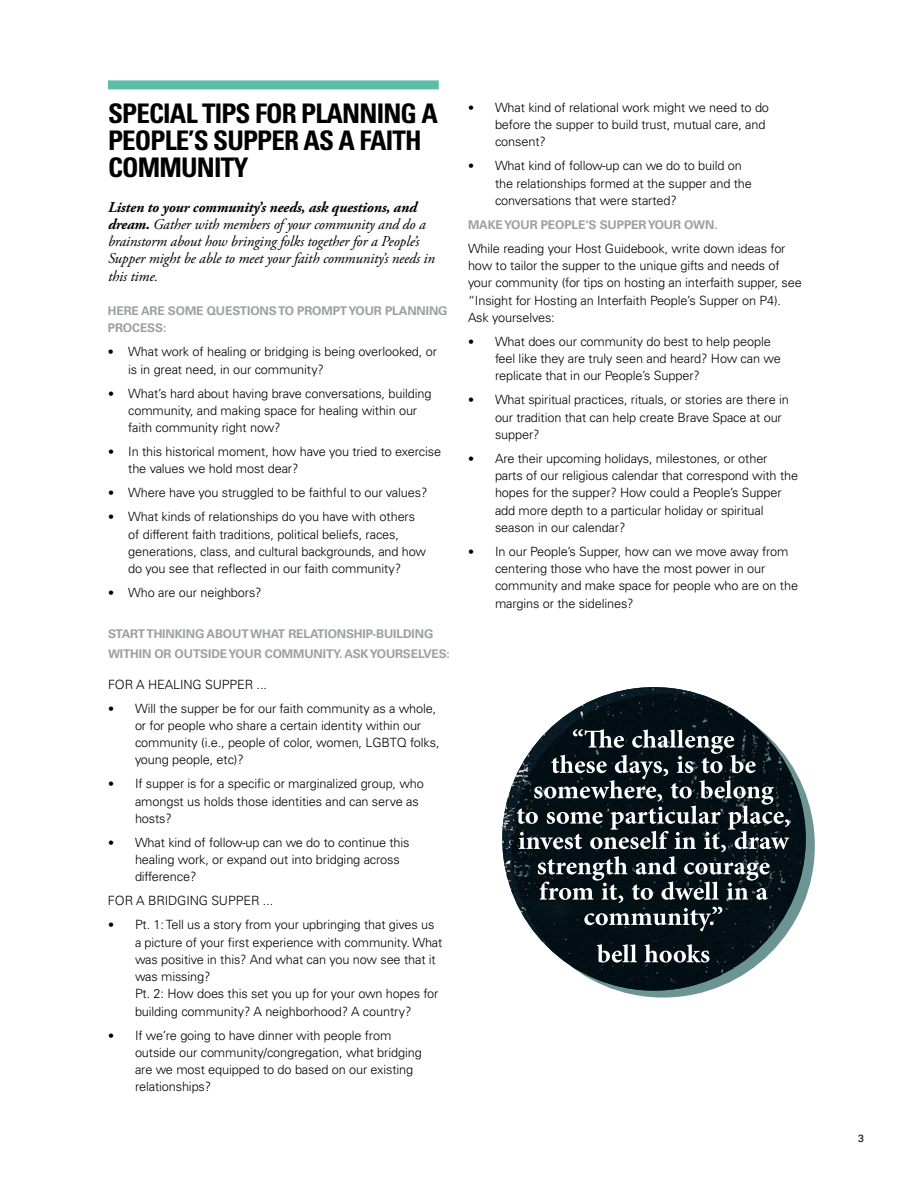
<style>
.page{position:relative;width:918px;height:1188px;background:#fff}
.page>*{position:absolute;margin:0;border:0;box-sizing:border-box;transform-origin:0 0}
.t1{font:700 condensed 27px/27px "Univers";letter-spacing:-.03em;color:#000}
.t2{font:italic 15px/17.2px "Adobe Garamond Pro";letter-spacing:-.01em;color:#000}
.t3{font:300 12.75px/17.2px "Univers";letter-spacing:-.01em;color:#000}
.t4{font:700 12px/17.2px "Univers";letter-spacing:-.01em;color:#9d9fa2}
.t5{font:10.5px "Univers";color:#000}
.s1{font-weight:700}
.s2{font-size:12px}
</style>
<div class="page">
<div style="left:108px;top:80px;width:331px;height:9px;background:#5cbda8"></div>
<img style="left:502px;top:687px;width:304px;height:304px;border-radius:152px">
<svg style="left:511px;top:694px;width:304px;height:304px;background:#18292d"></svg>
<svg style="left:597px;top:944px;width:112px;height:19px"></svg>
<svg style="left:517px;top:729px;width:273px;height:202px;background:#3b4549"></svg>
<h1 class="t1" style="left:108px;top:100px;width:331px">SPECIAL TIPS FOR PLANNING A<br>PEOPLE’S SUPPER AS A FAITH<br>COMMUNITY</h1>
<p class="t2" style="left:108px;top:199px;width:329px"><span class="s1">Listen to your community’s needs, ask questions, and dream.</span> Gather with members of your community and do a brainstorm about how bringing folks together for a People’s Supper might be able to meet your faith community’s needs in this time.</p>
<p class="t4" style="left:108px;top:302px;width:341px">HERE ARE SOME QUESTIONS TO PROMPT YOUR PLANNING<br>PROCESS:</p>
<p class="t3" style="left:128px;top:343px;width:310px;text-indent:-20px"><span class="s2">•</span> What work of healing or bridging is being overlooked, or is in great need, in our community?</p>
<p class="t3" style="left:128px;top:385px;width:305px;text-indent:-20px"><span class="s2">•</span> What’s hard about having brave conversations, building community, and making space for healing within our faith community right now?</p>
<p class="t3" style="left:128px;top:443px;width:315px;text-indent:-20px"><span class="s2">•</span> In this historical moment, how have you tried to exercise the values we hold most dear?</p>
<p class="t3" style="left:108px;top:484px;width:321px"><span class="s2">•</span> Where have you struggled to be faithful to our values?</p>
<p class="t3" style="left:128px;top:508px;width:300px;text-indent:-20px"><span class="s2">•</span> What kinds of relationships do you have with others of different faith traditions, political beliefs, races, generations, class, and cultural backgrounds, and how do you see that reflected in our faith community?</p>
<p class="t3" style="left:108px;top:584px;width:155px"><span class="s2">•</span> Who are our neighbors?</p>
<p class="t4" style="left:108px;top:625px;width:343px;line-height:19.5px">START THINKING ABOUT WHAT RELATIONSHIP-BUILDING<br>WITHIN OR OUTSIDE YOUR COMMUNITY. ASK YOURSELVES:</p>
<p class="t3" style="left:108px;top:676px;width:160px">FOR A HEALING SUPPER ...</p>
<p class="t3" style="left:135px;top:700px;width:306px;text-indent:-27px"><span class="s2">•</span> Will the supper be for our faith community as a whole, or for people who share a certain identity within our community (i.e., people of color, women, LGBTQ folks, young people, etc)?</p>
<p class="t3" style="left:135px;top:775px;width:291px;text-indent:-27px"><span class="s2">•</span> If supper is for a specific or marginalized group, who amongst us holds those identities and can serve as hosts?</p>
<p class="t3" style="left:135px;top:834px;width:276px;text-indent:-27px"><span class="s2">•</span> What kind of follow-up can we do to continue this healing work, or expand out into bridging across difference?</p>
<p class="t3" style="left:108px;top:892px;width:167px">FOR A BRIDGING SUPPER ...</p>
<p class="t3" style="left:135px;top:916px;width:309px;text-indent:-27px"><span class="s2">•</span> Pt. 1: Tell us a story from your upbringing that gives us a picture of your first experience with community. What was positive in this? And what can you now see that it was missing?<br>Pt. 2: How does this set you up for your own hopes for building community? A neighborhood? A country?</p>
<p class="t3" style="left:135px;top:1027px;width:288px;text-indent:-27px"><span class="s2">•</span> If we’re going to have dinner with people from outside our community/congregation, what bridging are we most equipped to do based on our existing relationships?</p>
<p class="t3" style="left:495px;top:99px;width:276px;text-indent:-27px"><span class="s2">•</span> What kind of relational work might we need to do before the supper to build trust, mutual care, and consent?</p>
<p class="t3" style="left:495px;top:157px;width:258px;text-indent:-27px"><span class="s2">•</span> What kind of follow-up can we do to build on the relationships formed at the supper and the conversations that were started?</p>
<p class="t4" style="left:468px;top:216px;width:251px">MAKE YOUR PEOPLE’S SUPPER YOUR OWN.</p>
<p class="t3" style="left:468px;top:240px;width:335px">While reading your Host Guidebook, write down ideas for how to tailor the supper to the unique gifts and needs of your community (for tips on hosting an interfaith supper, see “Insight for Hosting an Interfaith People’s Supper on P4).<br>Ask yourselves:</p>
<p class="t3" style="left:495px;top:333px;width:287px;text-indent:-27px"><span class="s2">•</span> What does our community do best to help people feel like they are truly seen and heard? How can we replicate that in our People’s Supper?</p>
<p class="t3" style="left:495px;top:391px;width:295px;text-indent:-27px"><span class="s2">•</span> What spiritual practices, rituals, or stories are there in our tradition that can help create Brave Space at our supper?</p>
<p class="t3" style="left:495px;top:450px;width:305px;text-indent:-27px"><span class="s2">•</span> Are their upcoming holidays, milestones, or other parts of our religious calendar that correspond with the hopes for the supper? How could a People’s Supper add more depth to a particular holiday or spiritual season in our calendar?</p>
<p class="t3" style="left:495px;top:543px;width:305px;text-indent:-27px"><span class="s2">•</span> In our People’s Supper, how can we move away from centering those who have the most power in our community and make space for people who are on the margins or the sidelines?</p>
<p class="t5" style="left:858px;top:1132px;width:7px">3</p>
</div>
